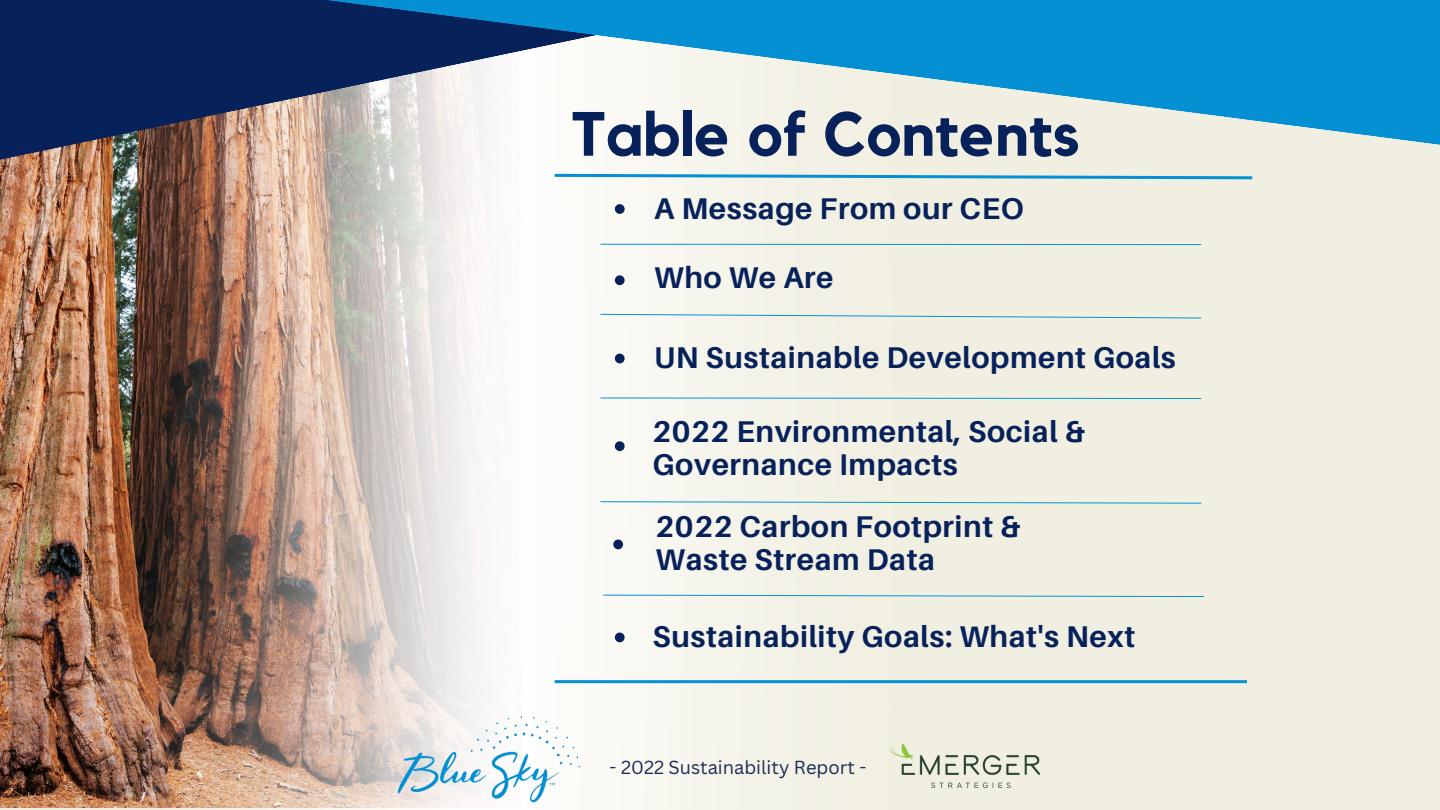
<style>
.page{position:relative;width:1440px;height:810px;background:#f1efe1}
.page>*{position:absolute;margin:0;border:0;box-sizing:border-box;transform-origin:0 0}
.t1{font:700 61.7px "Kollektif";color:#07215b}
.t2{font:700 30px/32.2px "Aileron";letter-spacing:.02em;color:#07215b}
.t3{font:18.4px "Canva Sans";color:#192954}
</style>
<div class="page">
<img style="left:533px;top:169px;width:600px;height:641px">
<img style="left:0;top:169px;width:533px;height:641px">
<svg style="left:600px;top:243px;width:602px;height:2px"></svg>
<svg style="left:600px;top:314px;width:602px;height:5px"></svg>
<svg style="left:600px;top:397px;width:602px;height:2px"></svg>
<svg style="left:600px;top:501px;width:602px;height:3px"></svg>
<hr style="left:555px;top:680px;width:692px;height:3px;background:#0590d3">
<svg style="left:552px;top:172px;width:701px;height:9px"></svg>
<svg style="left:615px;top:204px;width:10px;height:10px"></svg>
<svg style="left:615px;top:275px;width:10px;height:10px"></svg>
<svg style="left:615px;top:354px;width:10px;height:9px"></svg>
<svg style="left:615px;top:441px;width:10px;height:10px"></svg>
<svg style="left:615px;top:633px;width:10px;height:9px"></svg>
<svg style="left:0;top:0;width:717px;height:169px;background:#414a6c"></svg>
<svg style="left:304px;top:0;width:1136px;height:155px;fill:#0790d3"></svg>
<img style="left:889px;top:745px;width:150px;height:42px">
<img style="left:395px;top:703px;width:191px;height:102px">
<svg style="left:603px;top:594px;width:601px;height:3px"></svg>
<svg style="left:613px;top:540px;width:10px;height:9px"></svg>
<p class="t1" style="left:571px;top:106px;width:510px">Table of Contents</p>
<p class="t2" style="left:654px;top:192px;width:371px">A Message From our CEO</p>
<p class="t2" style="left:654px;top:261px;width:181px">Who We Are</p>
<p class="t2" style="left:654px;top:341px;width:523px">UN Sustainable Development Goals</p>
<p class="t2" style="left:653px;top:415px;width:434px">2022 Environmental, Social &amp;<br>Governance Impacts</p>
<p class="t2" style="left:656px;top:510px;width:366px">2022 Carbon Footprint &amp;<br>Waste Stream Data</p>
<p class="t2" style="left:653px;top:620px;width:484px">Sustainability Goals: What's Next</p>
<p class="t3" style="left:610px;top:754px;width:258px">- 2022 Sustainability Report -</p>
</div>
